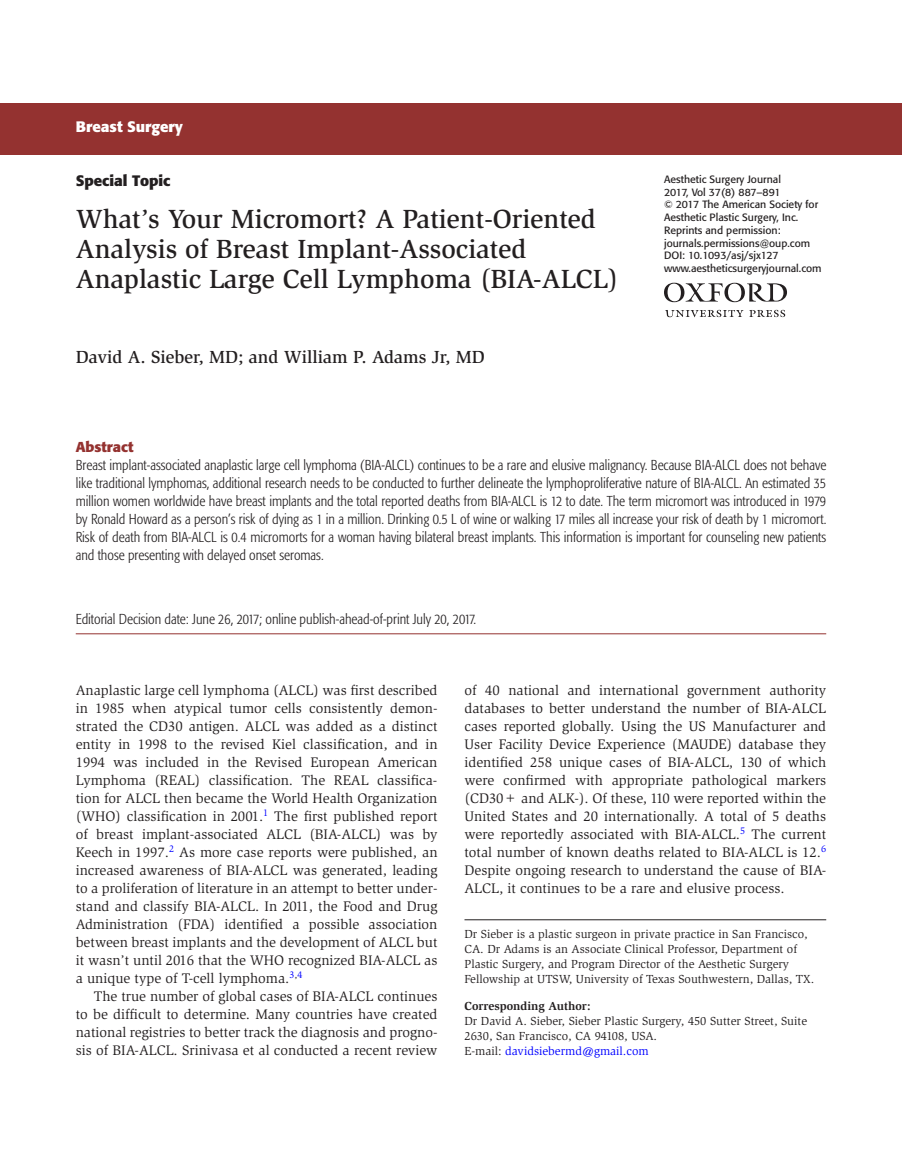
<style>
.page{position:relative;width:902px;height:1174px;background:#fff}
.page>*{position:absolute;margin:0;border:0;box-sizing:border-box;transform-origin:0 0}
.t1{font:500 27px/30px "Slimbach";color:#231f20}
.t2{font:500 18px "Slimbach";color:#231f20}
.t3{font:700 15px "Formata";color:#fff}
.t4{font:700 15px "Formata";color:#231f20}
.t5{font:14.25px/18px "Slimbach";color:#231f20;text-align:justify}
.t6{font:300 condensed 14.25px/18px "Formata";color:#231f20;text-align:justify}
.t7{font:700 14.25px "Formata";color:#943230}
.t8{font:12px/15px "Slimbach";color:#231f20}
.t9{font:700 12px "Slimbach";color:#231f20}
.t10{font:10.5px/12.8px "Formata";color:#231f20}
.s1{color:#00f}
</style>
<div class="page">
<svg style="left:664px;top:283px;width:123px;height:34px"></svg>
<div style="left:0;top:104px;width:901px;height:50px;background:#943230"></div>
<hr style="left:76px;top:633px;width:750px;height:1px;background:#943230">
<hr style="left:464px;top:919px;width:362px;height:1px;background:#231f20">
<p class="t3" style="left:76px;top:117px;width:109px">Breast Surgery</p>
<p class="t4" style="left:76px;top:171px;width:96px">Special Topic</p>
<h1 class="t1" style="left:76px;top:204px;width:544px">What’s Your Micromort? A Patient-Oriented<br>Analysis of Breast Implant-Associated<br>Anaplastic Large Cell Lymphoma (BIA-ALCL)</h1>
<p class="t2" style="left:76px;top:346px;width:410px">David A. Sieber, MD; and William P. Adams Jr, MD</p>
<p class="t10" style="left:664px;top:173px;width:159px">Aesthetic Surgery Journal<br>2017, Vol 37(8) 887–891<br>© 2017 The American Society for<br>Aesthetic Plastic Surgery, Inc.<br>Reprints and permission: journals.permissions@oup.com<br>DOI: 10.1093/asj/sjx127 www.aestheticsurgeryjournal.com</p>
<p class="t7" style="left:76px;top:438px;width:59px">Abstract</p>
<p class="t6" style="left:76px;top:456px;width:752px">Breast implant-associated anaplastic large cell lymphoma (BIA-ALCL) continues to be a rare and elusive malignancy. Because BIA-ALCL does not behave like traditional lymphomas, additional research needs to be conducted to further delineate the lymphoproliferative nature of BIA-ALCL. An estimated 35 million women worldwide have breast implants and the total reported deaths from BIA-ALCL is 12 to date. The term micromort was introduced in 1979 by Ronald Howard as a person’s risk of dying as 1 in a million. Drinking 0.5 L of wine or walking 17 miles all increase your risk of death by 1 micromort.<br>Risk of death from BIA-ALCL is 0.4 micromorts for a woman having bilateral breast implants. This information is important for counseling new patients and those presenting with delayed onset seromas.</p>
<p class="t6" style="left:76px;top:610px;width:402px">Editorial Decision date: June 26, 2017; online publish-ahead-of-print July 20, 2017.</p>
<p class="t5" style="left:76px;top:681px;width:363px">Anaplastic large cell lymphoma (ALCL) was first described in 1985 when atypical tumor cells consistently demon&shy;strated the CD30 antigen. ALCL was added as a distinct entity in 1998 to the revised Kiel classification, and in 1994 was included in the Revised European American Lymphoma (REAL) classification. The REAL classifica&shy;tion for ALCL then became the World Health Organization (WHO) classification in 2001.<sup>1</sup> The first published report of breast implant-associated ALCL (BIA-ALCL) was by Keech in 1997.<sup>2</sup> As more case reports were published, an increased awareness of BIA-ALCL was generated, leading to a proliferation of literature in an attempt to better under&shy;stand and classify BIA-ALCL. In 2011, the Food and Drug Administration (FDA) identified a possible association between breast implants and the development of ALCL but it wasn’t until 2016 that the WHO recognized BIA-ALCL as a unique type of T-cell lymphoma.<sup>3</sup><sup>,</sup><sup>4</sup></p>
<p class="t5" style="left:76px;top:987px;width:363px;text-indent:18px">The true number of global cases of BIA-ALCL continues to be difficult to determine. Many countries have created national registries to better track the diagnosis and progno&shy;sis of BIA-ALCL. Srinivasa et al conducted a recent review</p>
<p class="t5" style="left:464px;top:681px;width:363px">of 40 national and international government authority databases to better understand the number of BIA-ALCL cases reported globally. Using the US Manufacturer and User Facility Device Experience (MAUDE) database they identified 258 unique cases of BIA-ALCL, 130 of which were confirmed with appropriate pathological markers (CD30+ and ALK-). Of these, 110 were reported within the United States and 20 internationally. A total of 5 deaths were reportedly associated with BIA-ALCL.<sup>5</sup> The current total number of known deaths related to BIA-ALCL is 12.<sup>6<br></sup>Despite ongoing research to understand the cause of BIA-ALCL, it continues to be a rare and elusive process.</p>
<p class="t8" style="left:464px;top:926px;width:351px">Dr Sieber is a plastic surgeon in private practice in San Francisco, CA. Dr Adams is an Associate Clinical Professor, Department of Plastic Surgery, and Program Director of the Aesthetic Surgery Fellowship at UTSW, University of Texas Southwestern, Dallas, TX.</p>
<p class="t9" style="left:464px;top:999px;width:127px">Corresponding Author:</p>
<p class="t8" style="left:464px;top:1013px;width:344px">Dr David A. Sieber, Sieber Plastic Surgery, 450 Sutter Street, Suite<br>2630, San Francisco, CA 94108, USA.<br>E-mail: <span class="s1">davidsiebermd@gmail.com</span></p>
</div>
